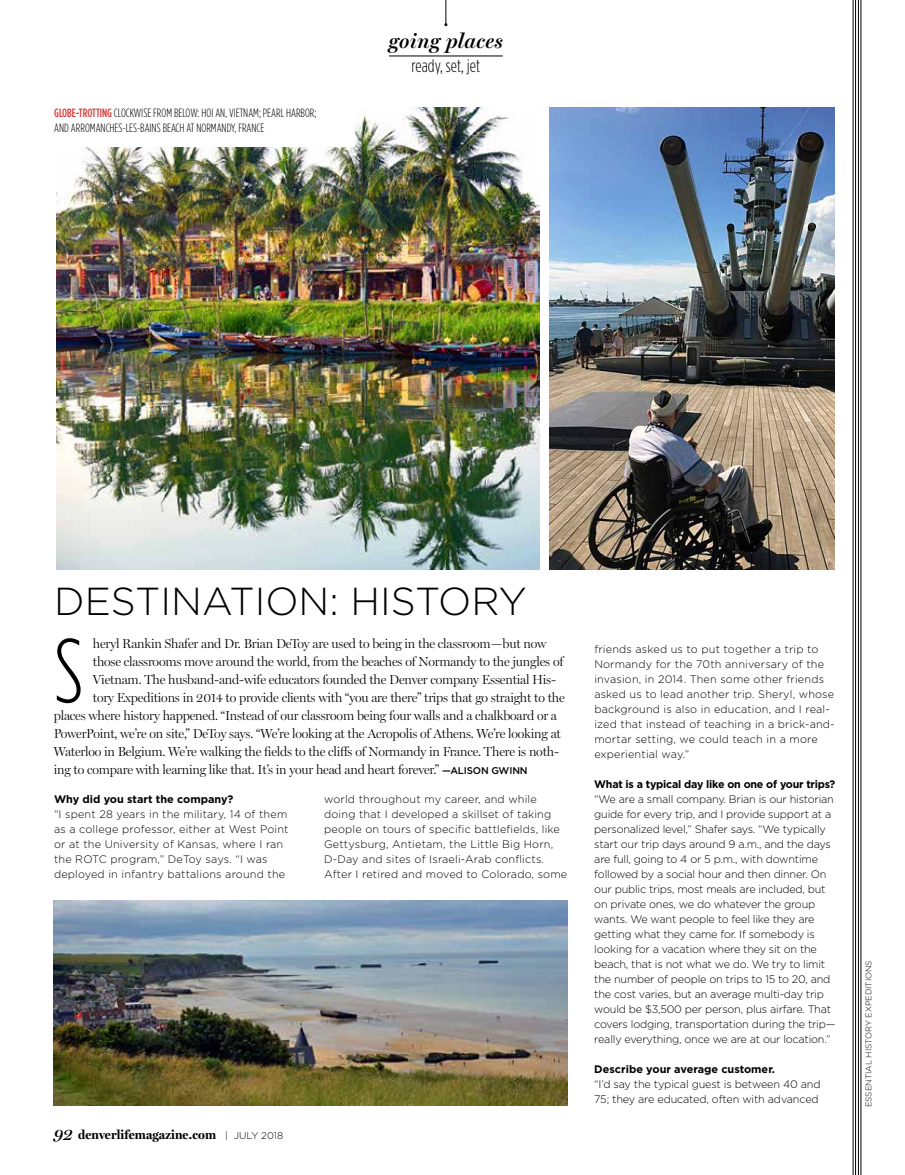
<style>
.page{position:relative;width:905px;height:1175px;background:#fff}
.page>*{position:absolute;margin:0;border:0;box-sizing:border-box;transform-origin:0 0}
.t1{font:300 90.3px "Gotham Condensed";color:#000}
.t2{font:300 39px "Gotham";color:#000}
.t3{font:italic 600 21px "Miller Display";letter-spacing:.02em;color:#000}
.t4{font:300 18px "Gotham Condensed";color:#000}
.t5{font:300 13.2px "Miller Display";letter-spacing:-.015em;color:#000}
.t6{font:700 12.75px "Miller Display";letter-spacing:.01em;color:#000}
.t7{font:300 12px/15px "Gotham Condensed";color:#000}
.t8{font:300 10.8px/15px "Gotham";letter-spacing:-.015em;color:#000}
.t9{font:300 10.8px/15px "Gotham";letter-spacing:.015em;color:#000}
.t10{font:700 10.8px "Gotham";letter-spacing:-.015em;color:#000}
.t11{font:300 8.25px "Gotham";color:#000}
.s1{font-weight:500;color:#d93a37}
.s2{font-family:"Gotham";font-weight:500;font-size:9.75px}
.s3{font-weight:600;font-style:italic;font-size:16.5px}
.s4{font-family:"Gotham";font-weight:300;font-size:9.75px}
</style>
<div class="page">
<svg style="left:444px;top:0;width:3px;height:26px"></svg>
<hr style="left:389px;top:56px;width:113px;height:1px;background:#000">
<hr style="left:855px;top:0;width:1px;height:1174px;background:#000">
<hr style="left:852px;top:0;width:1px;height:1174px;background:#000">
<hr style="left:860px;top:0;width:1px;height:1174px;background:#000">
<hr style="left:858px;top:0;width:1px;height:1174px;background:#000">
<img style="left:54px;top:900px;width:513px;height:205px">
<img style="left:57px;top:108px;width:483px;height:461px">
<img style="left:549px;top:108px;width:286px;height:461px">
<div style="left:47px;top:100px;width:308px;height:47px;background:#fff"></div>
<p class="t7" style="left:54px;top:105px;width:264px"><span class="s1">GLOBE-TROTTING</span> CLOCKWISE FROM BELOW: HOI AN, VIETNAM; PEARL HARBOR;<br>AND ARROMANCHES-LES-BAINS BEACH AT NORMANDY, FRANCE</p>
<h3 class="t3" style="left:389px;top:29px;width:116px">going places</h3>
<h3 class="t4" style="left:411px;top:56px;width:70px">ready, set, jet</h3>
<h2 class="t2" style="left:54px;top:576px;width:474px">DESTINATION: HISTORY</h2>
<h1 class="t1" style="left:54px;top:623px;width:32px">S</h1>
<p class="t5" style="left:93px;top:636px;width:455px">heryl Rankin Shafer and Dr. Brian DeToy are used to being in the classroom—but now</p>
<p class="t5" style="left:93px;top:654px;width:472px">those classrooms move around the world, from the beaches of Normandy to the jungles of</p>
<p class="t5" style="left:93px;top:672px;width:465px">Vietnam. The husband-and-wife educators founded the Denver company Essential His-</p>
<p class="t5" style="left:93px;top:690px;width:473px">tory Expeditions in 2014 to provide clients with “you are there” trips that go straight to the</p>
<p class="t5" style="left:54px;top:708px;width:505px">places where history happened. “Instead of our classroom being four walls and a chalkboard or a</p>
<p class="t5" style="left:54px;top:726px;width:508px">PowerPoint, we’re on site,” DeToy says. “We’re looking at the Acropolis of Athens. We’re looking at</p>
<p class="t5" style="left:54px;top:744px;width:507px">Waterloo in Belgium. We’re walking the fields to the cliffs of Normandy in France. There is noth-</p>
<p class="t5" style="left:54px;top:762px;width:475px">ing to compare with learning like that. It’s in your head and heart forever.” <span class="s2">—ALISON GWINN</span></p>
<p class="t10" style="left:54px;top:792px;width:181px">Why did you start the company?</p>
<p class="t9" style="left:54px;top:806px;width:236px">“I spent 28 years in the military, 14 of them as a college professor, either at West Point or at the University of Kansas, where I ran the ROTC program,” DeToy says. “I was deployed in infantry battalions around the</p>
<p class="t9" style="left:324px;top:791px;width:244px">world throughout my career, and while doing that I developed a skillset of taking people on tours of specific battlefields, like Gettysburg, Antietam, the Little Big Horn, D-Day and sites of Israeli-Arab conflicts.<br>After I retired and moved to Colorado, some</p>
<p class="t6" style="left:54px;top:1127px;width:231px"><span class="s3">92</span> denverlifemagazine.com <span class="s4">| JULY 2018</span></p>
<p class="t9" style="left:594px;top:641px;width:242px">friends asked us to put together a trip to Normandy for the 70th anniversary of the invasion, in 2014. Then some other friends asked us to lead another trip. Sheryl, whose background is also in education, and I real&shy;ized that instead of teaching in a brick-and&shy;mortar setting, we could teach in a more experiential way.”</p>
<p class="t10" style="left:594px;top:777px;width:242px">What is a typical day like on one of your trips?</p>
<p class="t8" style="left:594px;top:791px;width:243px">“We are a small company. Brian is our historian guide for every trip, and I provide support at a personalized level,” Shafer says. “We typically start our trip days around 9 a.m., and the days are full, going to 4 or 5 p.m., with downtime followed by a social hour and then dinner. On our public trips, most meals are included, but on private ones, we do whatever the group wants. We want people to feel like they are getting what they came for. If somebody is looking for a vacation where they sit on the beach, that is not what we do. We try to limit the number of people on trips to 15 to 20, and the cost varies, but an average multi-day trip would be $3,500 per person, plus airfare. That covers lodging, transportation during the trip— really everything, once we are at our location.”</p>
<p class="t10" style="left:594px;top:1061px;width:182px">Describe your average customer.</p>
<p class="t8" style="left:594px;top:1076px;width:228px">“I’d say the typical guest is between 40 and<br>75; they are educated, often with advanced</p>
<p class="t11" style="left:863px;top:1107px;width:149px;rotate:-90deg">ESSENTIAL HISTORY EXPEDITIONS</p>
</div>
